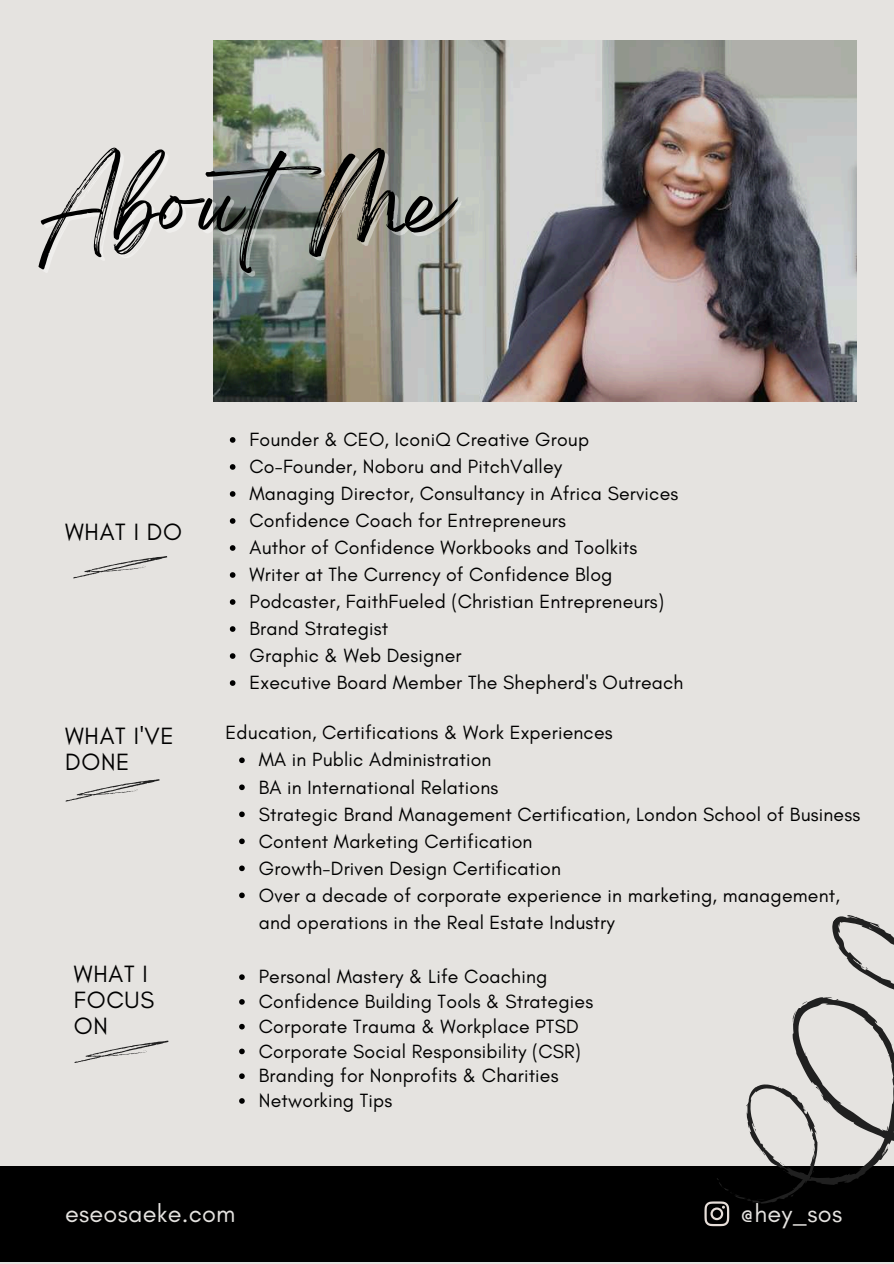
<style>
.page{position:relative;width:894px;height:1264px;background:#fff}
.page>*{position:absolute;margin:0;border:0;box-sizing:border-box;transform-origin:0 0}
.t1{font:82.5px "Breathing";letter-spacing:.025em;color:#000}
.t2{font:25.2px "Glacial Indifference";letter-spacing:.01em;color:#e5e3e0}
.t3{font:24px/25.8px "Glacial Indifference";letter-spacing:.03em;color:#000}
.t4{font:19.5px/27px "Glacial Indifference";letter-spacing:.01em;color:#000}
</style>
<div class="page">
<div style="left:0;top:0;width:893px;height:1263px;background:#e5e3e0"></div>
<div style="left:0;top:1165px;width:893px;height:96px;background:#000"></div>
<img style="left:213px;top:41px;width:643px;height:360px">
<svg style="left:73px;top:556px;width:94px;height:22px"></svg>
<svg style="left:65px;top:779px;width:94px;height:22px"></svg>
<svg style="left:74px;top:1040px;width:94px;height:23px"></svg>
<svg style="left:669px;top:915px;width:224px;height:347px"></svg>
<svg style="left:230px;top:437px;width:5px;height:6px"></svg>
<svg style="left:230px;top:464px;width:5px;height:6px"></svg>
<svg style="left:230px;top:491px;width:5px;height:6px"></svg>
<svg style="left:230px;top:518px;width:5px;height:6px"></svg>
<svg style="left:230px;top:545px;width:5px;height:6px"></svg>
<svg style="left:230px;top:572px;width:5px;height:6px"></svg>
<svg style="left:230px;top:599px;width:5px;height:6px"></svg>
<svg style="left:230px;top:626px;width:5px;height:6px"></svg>
<svg style="left:230px;top:653px;width:5px;height:6px"></svg>
<svg style="left:230px;top:680px;width:5px;height:6px"></svg>
<svg style="left:239px;top:974px;width:6px;height:5px"></svg>
<svg style="left:239px;top:999px;width:6px;height:5px"></svg>
<svg style="left:239px;top:1023px;width:6px;height:6px"></svg>
<svg style="left:239px;top:1048px;width:6px;height:6px"></svg>
<svg style="left:239px;top:1073px;width:6px;height:5px"></svg>
<svg style="left:239px;top:1098px;width:6px;height:5px"></svg>
<svg style="left:239px;top:757px;width:6px;height:6px"></svg>
<svg style="left:239px;top:784px;width:6px;height:6px"></svg>
<svg style="left:239px;top:811px;width:6px;height:6px"></svg>
<svg style="left:239px;top:838px;width:6px;height:6px"></svg>
<svg style="left:239px;top:865px;width:6px;height:6px"></svg>
<svg style="left:239px;top:892px;width:6px;height:6px"></svg>
<h1 class="t1" style="left:41px;top:178px;width:410px">AboutMe</h1>
<p class="t3" style="left:65px;top:519px;width:118px">WHAT I DO</p>
<p class="t3" style="left:65px;top:722px;width:110px">WHAT I'VE<br>DONE</p>
<p class="t4" style="left:249px;top:426px;width:435px">Founder &amp; CEO, IconiQ Creative Group Co-Founder, Noboru and PitchValley<br>Managing Director, Consultancy in Africa Services Confidence Coach for Entrepreneurs<br>Author of Confidence Workbooks and Toolkits Writer at The Currency of Confidence Blog Podcaster, FaithFueled (Christian Entrepreneurs)<br>Brand Strategist<br>Graphic &amp; Web Designer<br>Executive Board Member The Shepherd's Outreach</p>
<p class="t4" style="left:259px;top:719px;width:603px;text-indent:-33px">Education, Certifications &amp; Work Experiences<br>MA in Public Administration<br>BA in International Relations<br>Strategic Brand Management Certification, London School of Business Content Marketing Certification<br>Growth-Driven Design Certification<br>Over a decade of corporate experience in marketing, management, and operations in the Real Estate Industry</p>
<p class="t3" style="left:74px;top:960px;width:82px">WHAT I<br>FOCUS<br>ON</p>
<p class="t4" style="left:259px;top:964px;width:336px;line-height:24.8px">Personal Mastery &amp; Life Coaching Confidence Building Tools &amp; Strategies Corporate Trauma &amp; Workplace PTSD Corporate Social Responsibility (CSR)<br>Branding for Nonprofits &amp; Charities Networking Tips</p>
<p class="t2" style="left:65px;top:1198px;width:172px">eseosaeke.com</p>
<p class="t2" style="left:740px;top:1198px;width:103px">@hey_sos</p>
</div>
